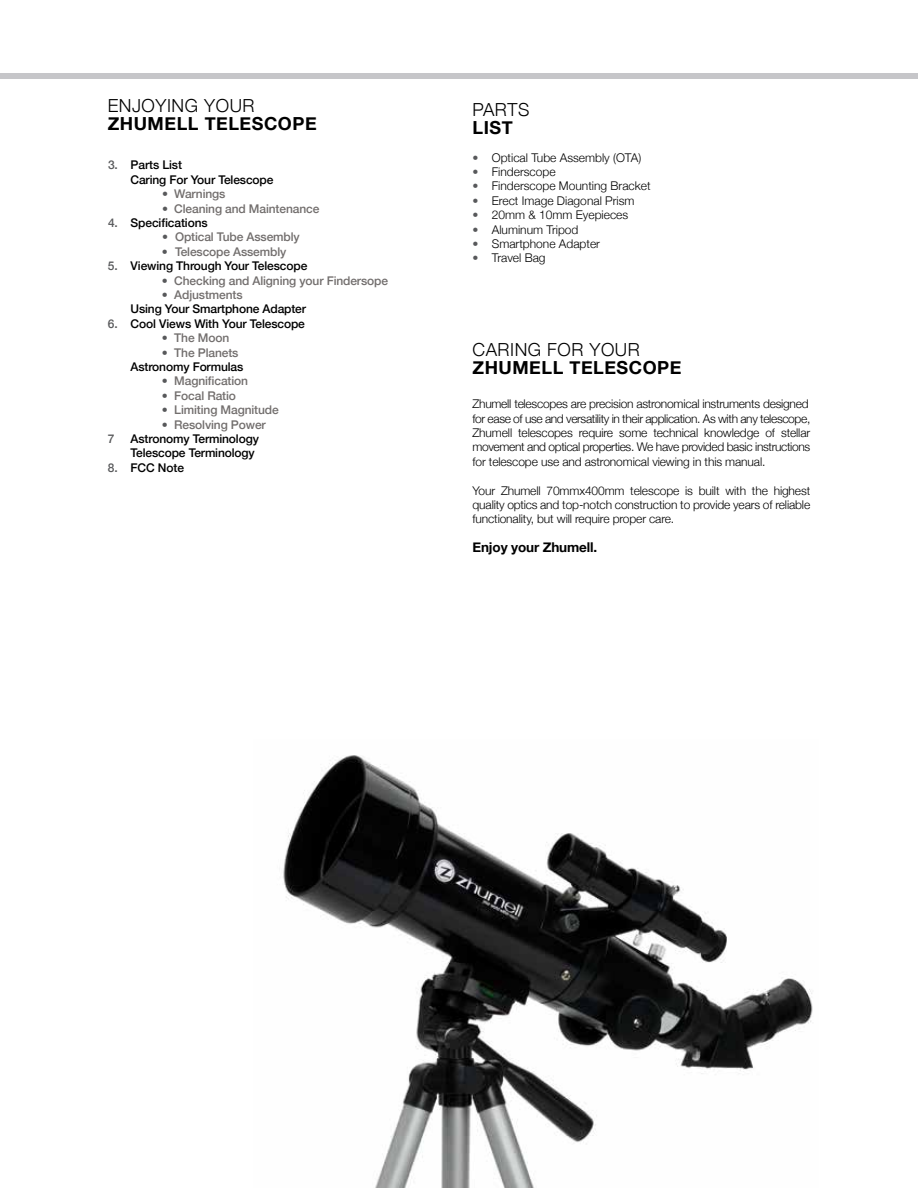
<style>
.page{position:relative;width:918px;height:1188px;background:#fff}
.page>*{position:absolute;margin:0;border:0;box-sizing:border-box;transform-origin:0 0}
.t1{font:700 18px "Helvetica Neue";letter-spacing:.03em;color:#000}
.t2{font:300 18px "Helvetica Neue";letter-spacing:.03em;color:#000}
.t3{font:700 13.5px "Helvetica Neue";letter-spacing:-.01em;color:#000}
.t4{font:300 12px/14.4px "Helvetica Neue";letter-spacing:-.01em;color:#000}
.t5{font:500 12px/14.4px "Helvetica Neue";letter-spacing:-.01em;color:#000}
.t6{font:500 12px "Helvetica Neue";letter-spacing:-.01em;color:#726e6d}
.t7{font:500 12px "Helvetica Neue";color:#58595b}
.s1{color:#58595b}
.s2{color:#726e6d}
</style>
<div class="page">
<div style="left:0;top:74px;width:918px;height:5px;background:#c6c6c9"></div>
<img style="left:283px;top:755px;width:530px;height:433px">
<h1 class="t2" style="left:108px;top:91px;width:148px">ENJOYING YOUR</h1>
<h1 class="t1" style="left:108px;top:110px;width:211px">ZHUMELL TELESCOPE</h1>
<p class="t5" style="left:131px;top:157px;width:144px;text-indent:-23px"><span class="s1">3.</span> Parts List<br>Caring For Your Telescope</p>
<p class="t6" style="left:162px;top:184px;width:65px"><span class="s1">•</span> Warnings</p>
<p class="t6" style="left:162px;top:199px;width:159px"><span class="s1">•</span> Cleaning and Maintenance</p>
<p class="t5" style="left:108px;top:215px;width:101px"><span class="s1">4.</span> Specifications</p>
<p class="t6" style="left:162px;top:228px;width:139px"><span class="s1">•</span> Optical Tube Assembly</p>
<p class="t6" style="left:162px;top:242px;width:126px"><span class="s1">•</span> Telescope Assembly</p>
<p class="t5" style="left:108px;top:258px;width:201px"><span class="s1">5.</span> Viewing Through Your Telescope</p>
<p class="t6" style="left:162px;top:271px;width:228px"><span class="s1">•</span> Checking and Aligning your Findersope</p>
<p class="t5" style="left:131px;top:287px;width:177px;text-indent:31px"><span class="s1">•</span> <span class="s2">Adjustments<br></span>Using Your Smartphone Adapter</p>
<p class="t5" style="left:108px;top:315px;width:198px"><span class="s1">6.</span> Cool Views With Your Telescope</p>
<p class="t6" style="left:162px;top:328px;width:69px"><span class="s1">•</span> The Moon</p>
<p class="t5" style="left:131px;top:344px;width:114px;text-indent:31px"><span class="s1">•</span> <span class="s2">The Planets<br></span>Astronomy Formulas</p>
<p class="t6" style="left:162px;top:372px;width:88px"><span class="s1">•</span> Magnification</p>
<p class="t6" style="left:162px;top:386px;width:76px"><span class="s1">•</span> Focal Ratio</p>
<p class="t6" style="left:162px;top:400px;width:118px"><span class="s1">•</span> Limiting Magnitude</p>
<p class="t6" style="left:162px;top:415px;width:105px"><span class="s1">•</span> Resolving Power</p>
<p class="t7" style="left:108px;top:429px;width:8px">7</p>
<p class="t5" style="left:131px;top:431px;width:130px">Astronomy Terminology<br>Telescope Terminology</p>
<p class="t5" style="left:108px;top:459px;width:78px"><span class="s1">8.</span> FCC Note</p>
<h1 class="t2" style="left:472px;top:95px;width:58px">PARTS</h1>
<h1 class="t1" style="left:472px;top:113px;width:42px">LIST</h1>
<p class="t4" style="left:472px;top:149px;width:170px"><span class="s1">•</span> Optical Tube Assembly (OTA)</p>
<p class="t4" style="left:472px;top:164px;width:85px"><span class="s1">•</span> Finderscope</p>
<p class="t4" style="left:472px;top:178px;width:180px"><span class="s1">•</span> Finderscope Mounting Bracket</p>
<p class="t4" style="left:472px;top:192px;width:164px"><span class="s1">•</span> Erect Image Diagonal Prism</p>
<p class="t4" style="left:472px;top:207px;width:157px"><span class="s1">•</span> 20mm &amp; 10mm Eyepieces</p>
<p class="t4" style="left:472px;top:221px;width:108px"><span class="s1">•</span> Aluminum Tripod</p>
<p class="t4" style="left:472px;top:236px;width:129px"><span class="s1">•</span> Smartphone Adapter</p>
<p class="t4" style="left:472px;top:250px;width:75px"><span class="s1">•</span> Travel Bag</p>
<h1 class="t2" style="left:472px;top:335px;width:169px">CARING FOR YOUR</h1>
<h1 class="t1" style="left:472px;top:354px;width:211px">ZHUMELL TELESCOPE</h1>
<p class="t4" style="left:472px;top:396px;width:339px">Zhumell telescopes are precision astronomical instruments designed for ease of use and versatility in their application. As with any telescope, Zhumell telescopes require some technical knowledge of stellar movement and optical properties. We have provided basic instructions for telescope use and astronomical viewing in this manual.</p>
<p class="t4" style="left:472px;top:482px;width:339px;text-align:justify">Your Zhumell 70mmx400mm telescope is built with the highest quality optics and top-notch construction to provide years of reliable functionality, but will require proper care.</p>
<p class="t3" style="left:472px;top:537px;width:126px">Enjoy your Zhumell.</p>
</div>
